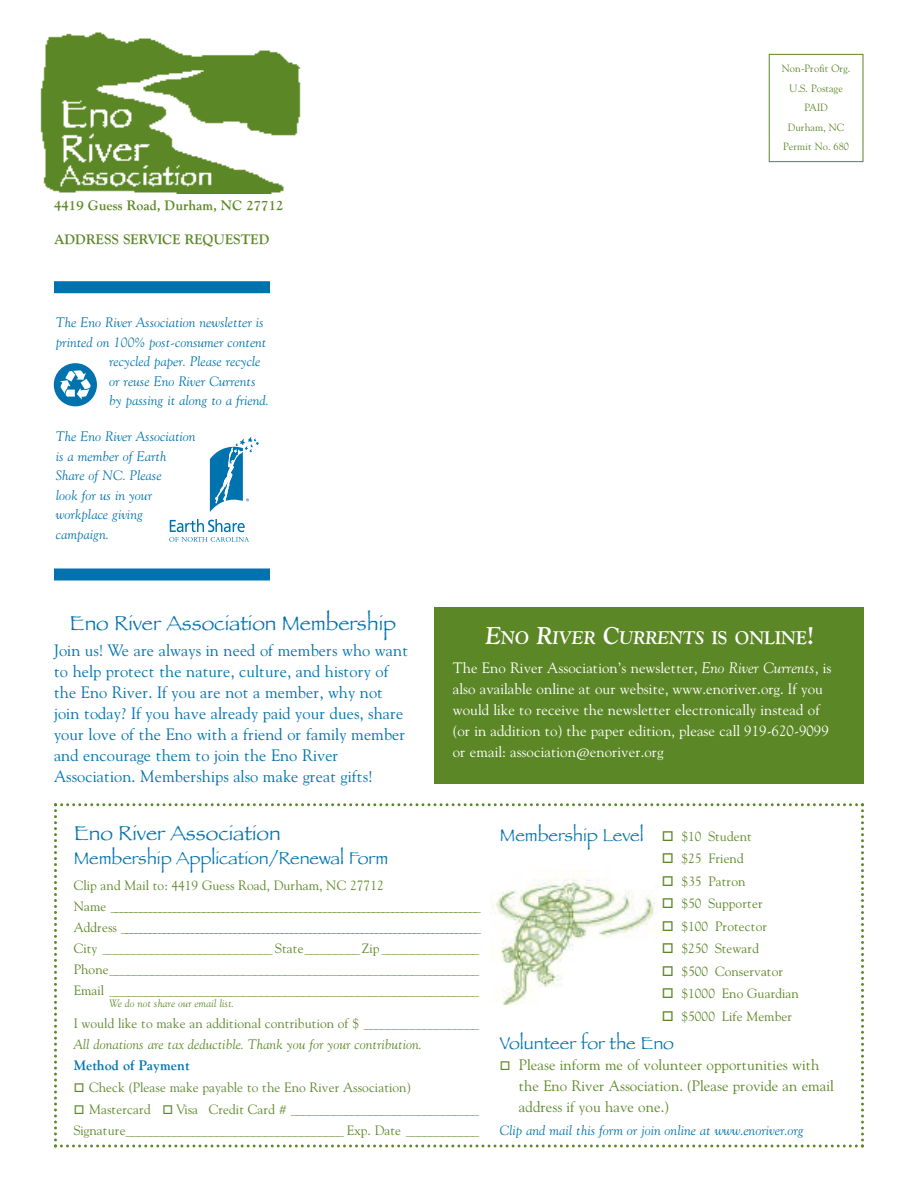
<style>
.page{position:relative;width:918px;height:1188px;background:#fff}
.page>*{position:absolute;margin:0;border:0;box-sizing:border-box;transform-origin:0 0}
.t1{font:21px "Papyrus";color:#0073ae}
.t2{font:18px "Papyrus";color:#0073ae}
.t3{font:18px "Goudy Oldstyle II Bold Italic V";color:#fff}
.t4{font:16.5px/21px "Goudy Oldstyle II V";color:#0073ae}
.t5{font:15px/21px "Goudy Oldstyle II V";color:#fff}
.t6{font:15px/21px "Goudy Oldstyle II V";color:#5c8727}
.t7{font:13.5px/21px "Goudy Oldstyle II V";color:#5c8727}
.t8{font:13.5px/19.5px "Goudy Oldstyle II Italic V";color:#0073ae}
.t9{font:13.5px "Goudy Oldstyle II Italic V";color:#5c8727}
.t10{font:13.5px "Goudy Oldstyle II Bold V";color:#5c8727}
.t11{font:13.5px "Goudy Oldstyle II Bold V";color:#0073ae}
.t12{font:10.5px/19.5px "Goudy Oldstyle II V";color:#5c8727;text-align:center}
.t13{font:10.5px "Goudy Oldstyle II Italic V";color:#5c8727}
.s1{font-size:24px}
.s2{font-family:"Goudy Oldstyle II Bold V"}
.s3{font-family:"Goudy Oldstyle II Bold V";font-size:24px}
.s4{font-family:"Goudy Oldstyle II Italic V"}
.s5{color:#5c8727}
.s6{font-family:"Goudy Oldstyle II V";font-size:13.5px;color:#5c8727}
</style>
<div class="page">
<svg style="left:54px;top:803px;width:810px;height:345px"></svg>
<div style="left:435px;top:608px;width:429px;height:176px;background:#5c8727"></div>
<div style="left:769px;top:54px;width:94px;height:108px;border:1px solid #5c8727"></div>
<img style="left:40px;top:32px;width:261px;height:162px">
<div style="left:54px;top:363px;width:43px;height:43px;background:#0073ae;border-radius:50%"></div>
<svg style="left:60px;top:370px;width:31px;height:30px"></svg>
<svg style="left:169px;top:519px;width:80px;height:23px"></svg>
<svg style="left:210px;top:437px;width:49px;height:75px"></svg>
<div style="left:54px;top:281px;width:216px;height:12px;background:#0073ae"></div>
<div style="left:54px;top:568px;width:216px;height:12px;background:#0073ae"></div>
<img style="left:491px;top:867px;width:167px;height:138px">
<p class="t10" style="left:54px;top:200px;width:231px">4419 Guess Road, Durham, NC 27712</p>
<p class="t10" style="left:54px;top:234px;width:217px">ADDRESS SERVICE REQUESTED</p>
<p class="t8" style="left:56px;top:314px;width:209px">The Eno River Association newsletter is</p>
<p class="t8" style="left:56px;top:334px;width:212px">printed on 100% post-consumer content</p>
<p class="t8" style="left:109px;top:353px;width:153px">recycled paper. Please recycle</p>
<p class="t8" style="left:109px;top:373px;width:148px">or reuse Eno River Currents</p>
<p class="t8" style="left:109px;top:392px;width:161px">by passing it along to a friend.</p>
<p class="t8" style="left:56px;top:428px;width:141px">The Eno River Association is a member of Earth<br>Share of NC. Please<br>look for us in your workplace giving campaign.</p>
<h1 class="t1" style="left:70px;top:610px;width:328px">Eno River Association Membership</h1>
<p class="t4" style="left:54px;top:641px;width:356px">Join us! We are always in need of members who want to help protect the nature, culture, and history of the Eno River. If you are not a member, why not join today? If you have already paid your dues, share your love of the Eno with a friend or family member and encourage them to join the Eno River Association. Memberships also make great gifts!</p>
<p class="t12" style="left:782px;top:60px;width:70px">Non-Profit Org.<br>U.S. Postage<br>PAID<br>Durham, NC<br>Permit No. 680</p>
<h2 class="t3" style="left:485px;top:631px;width:330px"><span class="s1">E</span>NO <span class="s1">R</span>IVER <span class="s1">C</span>URRENTS <span class="s2">IS ONLINE</span><span class="s3">!</span></h2>
<p class="t5" style="left:453px;top:659px;width:380px">The Eno River Association’s newsletter, <span class="s4">Eno River Currents</span>, is also available online at our website, www.enoriver.org. If you would like to receive the newsletter electronically instead of (or in addition to) the paper edition, please call 919-620-9099 or email: association@enoriver.org</p>
<h1 class="t1" style="left:74px;top:820px;width:208px">Eno River Association</h1>
<h2 class="t2" style="left:74px;top:847px;width:316px">Membership Application/Renewal Form</h2>
<p class="t7" style="left:74px;top:876px;width:409px">Clip and Mail to: 4419 Guess Road, Durham, NC 27712<br>Name ____________________________________________________________________________ Address ____________________________________________________________________________ City ____________________________ State_________ Zip ________________ Phone_____________________________________________________________ Email _____________________________________________________________</p>
<p class="t13" style="left:109px;top:999px;width:126px">We do not share our email list.</p>
<p class="t7" style="left:74px;top:1014px;width:407px">I would like to make an additional contribution of $ ___________________</p>
<p class="t9" style="left:74px;top:1039px;width:350px">All donations are tax deductible. Thank you for your contribution.</p>
<p class="t11" style="left:74px;top:1060px;width:117px">Method of Payment</p>
<p class="t7" style="left:74px;top:1077px;width:339px">□ Check (Please make payable to the Eno River Association)</p>
<p class="t7" style="left:74px;top:1099px;width:407px">□ Mastercard □ Visa Credit Card # _______________________________<br>Signature____________________________________ Exp. Date ____________</p>
<h2 class="t2" style="left:500px;top:824px;width:254px">Membership Level <span class="s5">□</span> <span class="s6">$10 Student</span></h2>
<p class="t7" style="left:662px;top:849px;width:83px">□ $25 Friend</p>
<p class="t7" style="left:662px;top:872px;width:85px">□ $35 Patron</p>
<p class="t7" style="left:662px;top:894px;width:103px">□ $50 Supporter</p>
<p class="t7" style="left:662px;top:917px;width:107px">□ $100 Protector</p>
<p class="t7" style="left:662px;top:939px;width:99px">□ $250 Steward</p>
<p class="t7" style="left:662px;top:962px;width:123px">□ $500 Conservator</p>
<p class="t7" style="left:662px;top:984px;width:139px">□ $1000 Eno Guardian</p>
<p class="t7" style="left:662px;top:1007px;width:132px">□ $5000 Life Member</p>
<h2 class="t2" style="left:500px;top:1032px;width:176px">Volunteer for the Eno</h2>
<p class="t6" style="left:519px;top:1056px;width:317px;text-indent:-19px">□ Please inform me of volunteer opportunities with the Eno River Association. (Please provide an email address if you have one.)</p>
<p class="t8" style="left:500px;top:1121px;width:306px">Clip and mail this form or join online at www.enoriver.org</p>
</div>
